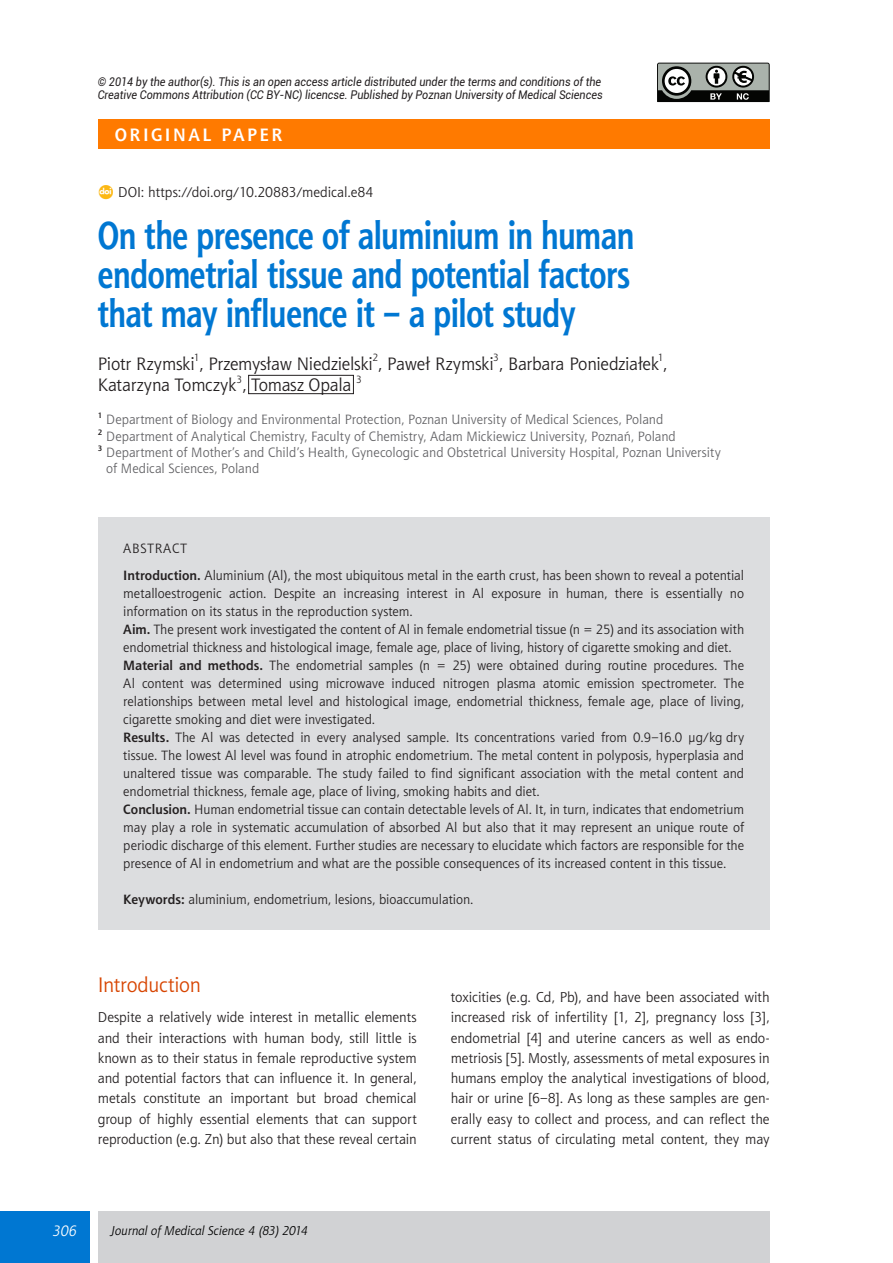
<style>
.page{position:relative;width:893px;height:1263px;background:#fff}
.page>*{position:absolute;margin:0;border:0;box-sizing:border-box;transform-origin:0 0}
.TYT_tytul{font:700 39px/39px "Aerton Cnd TTEFN";letter-spacing:-.01em;color:#0077d2;text-align:justify}
.PKT_1{font:21px "Aerton TTEFN";letter-spacing:-.01em;color:#d74400}
.TYT_autorzy{font:18px/21.6px "Aerton TTEFN";letter-spacing:-.01em;color:#231f20}
.TXT_wciecie{font:700 18px "Aerton TTEFN";letter-spacing:.14em;color:#fff}
.t1{font:italic 15px "Aerton TTEFN";color:#fff}
.TXT_bez_wciecia{font:14.25px/20.2px "Aerton TTEFN";color:#231f20;text-align:justify}
.DOI{font:14.25px "Aerton TTEFN";color:#231f20}
.STR_tekst{font:13.5px/18px "Aerton TTEFN";color:#231f20;text-align:justify}
.TYT_afiliacja_NR{font:13.5px/16.2px "Aerton TTEFN";color:#636366}
.STR_abstract{font:13.5px "Aerton TTEFN";color:#231f20}
.t2{font:italic 12.75px "Aerton TTEFN";color:#000}
.t3{font:italic 12px/13.5px "Roboto";color:#231f20;scale:.9 1}
.TYT_autorzy-2{font:10.5px "Aerton TTEFN";color:#231f20}
.s1{font-weight:700}
</style>
<div class="page">
<div style="left:0;top:1212px;width:89px;height:51px;background:#0077d2"></div>
<div style="left:98px;top:1212px;width:672px;height:51px;background:#d1d2d4"></div>
<svg style="left:657px;top:63px;width:113px;height:40px"></svg>
<div style="left:98px;top:517px;width:672px;height:412px;background:#dcdddf"></div>
<div style="left:98px;top:119px;width:672px;height:30px;background:#ff7a00"></div>
<div style="left:248px;top:375px;width:106px;height:19px;border:1px solid #231f20"></div>
<p class="t3" style="left:98px;top:74px;width:562px">© 2014 by the author(s). This is an open access article distributed under the terms and conditions of the<br>Creative Commons Attribution (CC BY-NC) licencse. Published by Poznan University of Medical Sciences</p>
<p class="TXT_wciecie" style="left:115px;top:124px;width:169px">ORIGINAL PAPER</p>
<p class="DOI" style="left:118px;top:184px;width:257px">DOI: https://doi.org/10.20883/medical.e84</p>
<p class="TYT_tytul" style="left:98px;top:215px;width:538px">On the presence of aluminium in human endometrial tissue and potential factors that may influence it – a pilot study</p>
<p class="TYT_autorzy" style="left:98px;top:352px;width:571px">Piotr Rzymski<sup>1</sup>, Przemysław Niedzielski<sup>2</sup>, Paweł Rzymski<sup>3</sup>, Barbara Poniedziałek<sup>1</sup>,<br>Katarzyna Tomczyk , Tomasz Opala</p>
<p class="TYT_autorzy-2" style="left:236px;top:373px;width:7px">3</p>
<p class="TYT_autorzy-2" style="left:356px;top:373px;width:7px">3</p>
<p class="TYT_afiliacja_NR" style="left:98px;top:412px;width:567px"><sup>1</sup> Department of Biology and Environmental Protection, Poznan University of Medical Sciences, Poland</p>
<p class="TYT_afiliacja_NR" style="left:98px;top:428px;width:579px"><sup>2</sup> Department of Analytical Chemistry, Faculty of Chemistry, Adam Mickiewicz University, Poznań, Poland</p>
<p class="TYT_afiliacja_NR" style="left:106px;top:444px;width:616px;text-indent:-9px"><sup>3</sup> Department of Mother’s and Child’s Health, Gynecologic and Obstetrical University Hospital, Poznan University of Medical Sciences, Poland</p>
<p class="STR_abstract" style="left:123px;top:540px;width:18px">Abstract</p>
<p class="STR_tekst" style="left:123px;top:566px;width:622px"><span class="s1">Introduction.</span> Aluminium (Al), the most ubiquitous metal in the earth crust, has been shown to reveal a potential metalloestrogenic action. Despite an increasing interest in Al exposure in human, there is essentially no information on its status in the reproduction system.</p>
<p class="STR_tekst" style="left:123px;top:620px;width:622px"><span class="s1">Aim.</span> The present work investigated the content of Al in female endometrial tissue (n = 25) and its association with endometrial thickness and histological image, female age, place of living, history of cigarette smoking and diet.</p>
<p class="STR_tekst" style="left:123px;top:656px;width:622px"><span class="s1">Material and methods.</span> The endometrial samples (n = 25) were obtained during routine procedures. The Al content was determined using microwave induced nitrogen plasma atomic emission spectrometer. The relationships between metal level and histological image, endometrial thickness, female age, place of living, cigarette smoking and diet were investigated.</p>
<p class="STR_tekst" style="left:123px;top:728px;width:622px"><span class="s1">Results.</span> The Al was detected in every analysed sample. Its concentrations varied from 0.9–16.0 µg/kg dry tissue. The lowest Al level was found in atrophic endometrium. The metal content in polyposis, hyperplasia and unaltered tissue was comparable. The study failed to find significant association with the metal content and endometrial thickness, female age, place of living, smoking habits and diet.</p>
<p class="STR_tekst" style="left:123px;top:800px;width:622px"><span class="s1">Conclusion.</span> Human endometrial tissue can contain detectable levels of Al. It, in turn, indicates that endometrium may play a role in systematic accumulation of absorbed Al but also that it may represent an unique route of periodic discharge of this element. Further studies are necessary to elucidate which factors are responsible for the presence of Al in endometrium and what are the possible consequences of its increased content in this tissue.</p>
<p class="STR_tekst" style="left:123px;top:890px;width:352px"><span class="s1">Keywords:</span> aluminium, endometrium, lesions, bioaccumulation.</p>
<p class="PKT_1" style="left:98px;top:972px;width:104px">Introduction</p>
<p class="TXT_bez_wciecia" style="left:98px;top:1007px;width:320px">Despite a relatively wide interest in metallic elements and their interactions with human body, still little is known as to their status in female reproductive system and potential factors that can influence it. In general, metals constitute an important but broad chemical group of highly essential elements that can support reproduction (e.g. Zn) but also that these reveal certain</p>
<p class="t1" style="left:52px;top:1222px;width:26px">306</p>
<p class="t2" style="left:111px;top:1223px;width:199px">Journal of Medical Science 4 (83) 2014</p>
<p class="TXT_bez_wciecia" style="left:451px;top:987px;width:320px">toxicities (e.g. Cd, Pb), and have been associated with increased risk of infertility [1, 2], pregnancy loss [3], endometrial [4] and uterine cancers as well as endo‑ metriosis [5]. Mostly, assessments of metal exposures in humans employ the analytical investigations of blood, hair or urine [6–8]. As long as these samples are gen‑ erally easy to collect and process, and can reflect the current status of circulating metal content, they may</p>
</div>
